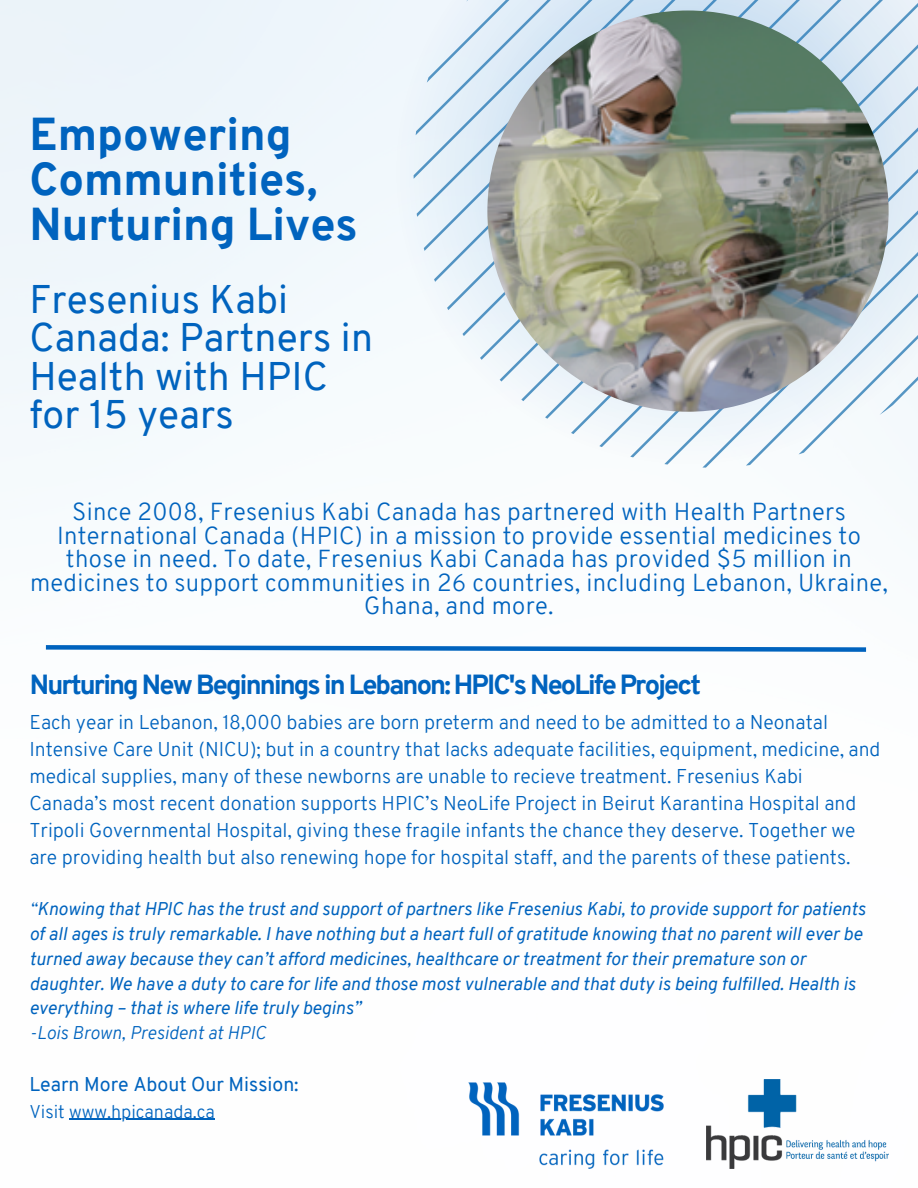
<style>
.page{position:relative;width:918px;height:1188px;background:#fff}
.page>*{position:absolute;margin:0;border:0;box-sizing:border-box;transform-origin:0 0}
.t1{font:800 45px/45px "Overpass";color:#0063be}
.t2{font:39px/38.2px "Overpass";letter-spacing:.005em;color:#0063be}
.t3{font:800 27px "Overpass";letter-spacing:-.07em;color:#0063be}
.t4{font:300 24px/23.7px "Overpass";letter-spacing:.015em;color:#0063be;text-align:center}
.t5{font:300 19.5px/27px "Overpass";color:#0063be}
.t6{font:19.5px "Overpass";color:#0063be}
.t7{font:italic 18px/24.8px "Overpass";color:#0063be}
.t8{font:italic 300 18px "Overpass";color:#0063be}
.t9{font:300 18px "Overpass";color:#0063be}
.s1{font-weight:300}
</style>
<div class="page">
<img style="left:0;top:0;width:889px;height:1169px">
<img style="left:469px;top:1083px;width:195px;height:85px">
<img style="left:706px;top:1080px;width:182px;height:88px">
<svg style="left:393px;top:0;width:525px;height:466px"></svg>
<img style="left:487px;top:11px;width:402px;height:401px;border-radius:50%">
<svg style="left:41px;top:643px;width:830px;height:11px"></svg>
<hr style="left:69px;top:1119px;width:146px;height:1px;background:#0063be">
<p class="t1" style="left:30px;top:117px;width:330px">Empowering<br>Communities,<br>Nurturing Lives</p>
<p class="t2" style="left:29px;top:284px;width:345px">Fresenius Kabi<br>Canada: Partners in<br>Health with HPIC for 15 years</p>
<p class="t4" style="left:30px;top:502px;width:859px">Since 2008, Fresenius Kabi Canada has partnered with Health Partners International Canada (HPIC) in a mission to provide essential medicines to those in need. To date, Fresenius Kabi Canada has provided $5 million in medicines to support communities in 26 countries, including Lebanon, Ukraine, Ghana, and more.</p>
<p class="t3" style="left:30px;top:674px;width:673px">Nurturing New Beginnings in Lebanon: HPIC's NeoLife Project</p>
<p class="t5" style="left:29px;top:710px;width:853px">Each year in Lebanon, 18,000 babies are born preterm and need to be admitted to a Neonatal Intensive Care Unit (NICU); but in a country that lacks adequate facilities, equipment, medicine, and medical supplies, many of these newborns are unable to recieve treatment. Fresenius Kabi Canada’s most recent donation supports HPIC’s NeoLife Project in Beirut Karantina Hospital and Tripoli Governmental Hospital, giving these fragile infants the chance they deserve. Together we are providing health but also renewing hope for hospital staff, and the parents of these patients.</p>
<p class="t7" style="left:29px;top:898px;width:838px"><span class="s1">“</span>Knowing that HPIC has the trust and support of partners like Fresenius Kabi, to provide support for patients of all ages is truly remarkable. I have nothing but a heart full of gratitude knowing that no parent will ever be turned away because they can’t afford medicines, healthcare or treatment for their premature son or daughter. We have a duty to care for life and those most vulnerable and that duty is being fulfilled. Health is everything – that is where life truly begins”</p>
<p class="t8" style="left:29px;top:1026px;width:238px">-Lois Brown, President at HPIC</p>
<p class="t6" style="left:29px;top:1076px;width:271px">Learn More About Our Mission:</p>
<p class="t9" style="left:29px;top:1104px;width:187px">Visit www.hpicanada.ca</p>
</div>
